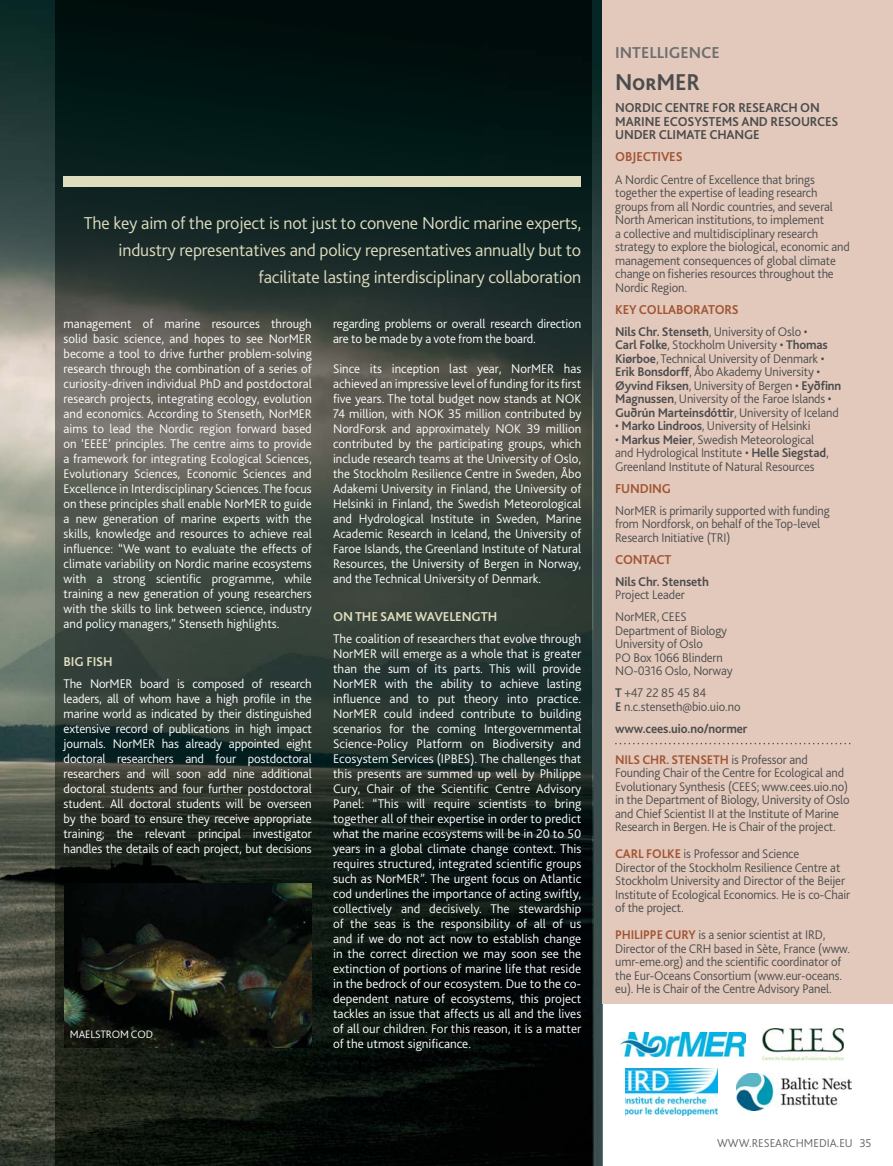
<style>
.page{position:relative;width:893px;height:1166px;background:#fff}
.page>*{position:absolute;margin:0;border:0;box-sizing:border-box;transform-origin:0 0}
.t1{font:700 24px "Bliss 2";letter-spacing:-.01em;color:#4c4c4e;scale:.96 1}
.t2{font:300 18px/27px "Bliss 2";letter-spacing:-.01em;color:#deddbe;text-align:right}
.t3{font:700 16.5px "Bliss 2";color:#6d6e70}
.t4{font:700 13.5px/13.5px "Bliss 2";letter-spacing:-.01em;color:#4c4c4e;scale:.96 1}
.t5{font:700 13.5px "Bliss 2";letter-spacing:-.01em;color:#a25434;scale:.96 1}
.t6{font:700 13.5px "Bliss 2";letter-spacing:-.01em;color:#deddbe}
.t7{font:300 13.2px/15px "Bliss 2";color:#fff;text-align:justify}
.t8{font:300 13.2px/13.5px "Bliss 2";letter-spacing:-.01em;color:#4c4c4e;scale:.96 1}
.t9{font:700 13.2px/13.5px "Bliss 2";letter-spacing:-.01em;color:#4c4c4e;scale:.96 1}
.t10{font:300 12px "Bliss 2";color:#636466}
.t11{font:300 11.25px "Bliss 2";letter-spacing:-.01em;color:#fff}
.s1{font-weight:700}
.s2{font-weight:300}
.s3{font-weight:700;color:#a25434}
</style>
<div class="page">
<img style="left:0;top:0;width:603px;height:1165px">
<img style="left:56px;top:0;width:536px;height:1165px">
<div style="left:64px;top:176px;width:517px;height:10px;background:#deddbe"></div>
<div style="left:603px;top:0;width:290px;height:1003px;background:#e2c9bb"></div>
<svg style="left:615px;top:742px;width:235px;height:2px"></svg>
<img style="left:64px;top:883px;width:247px;height:163px">
<img style="left:736px;top:1073px;width:115px;height:36px">
<img style="left:625px;top:1068px;width:92px;height:46px">
<img style="left:762px;top:1028px;width:82px;height:31px">
<img style="left:620px;top:1032px;width:126px;height:23px">
<p class="t2" style="left:84px;top:211px;width:499px">The key aim of the project is not just to convene Nordic marine experts, industry representatives and policy representatives annually but to facilitate lasting interdisciplinary collaboration</p>
<p class="t7" style="left:64px;top:317px;width:250px">management of marine resources through solid basic science, and hopes to see NorMER become a tool to drive further problem-solving research through the combination of a series of curiosity-driven individual PhD and postdoctoral research projects, integrating ecology, evolution and economics. According to Stenseth, NorMER aims to lead the Nordic region forward based on ‘EEEE’ principles. The centre aims to provide a framework for integrating Ecological Sciences, Evolutionary Sciences, Economic Sciences and Excellence in Interdisciplinary Sciences. The focus on these principles shall enable NorMER to guide a new generation of marine experts with the skills, knowledge and resources to achieve real influence: “We want to evaluate the effects of climate variability on Nordic marine ecosystems with a strong scientific programme, while training a new generation of young researchers with the skills to link between science, industry and policy managers,” Stenseth highlights.</p>
<p class="t6" style="left:64px;top:655px;width:51px">BIG FISH</p>
<p class="t7" style="left:64px;top:677px;width:250px">The NorMER board is composed of research leaders, all of whom have a high profile in the marine world as indicated by their distinguished extensive record of publications in high impact journals. NorMER has already appointed eight doctoral researchers and four postdoctoral researchers and will soon add nine additional doctoral students and four further postdoctoral student. All doctoral students will be overseen by the board to ensure they receive appropriate training; the relevant principal investigator handles the details of each project, but decisions</p>
<p class="t11" style="left:70px;top:1029px;width:85px">MAELSTROM COD</p>
<p class="t7" style="left:333px;top:317px;width:250px">regarding problems or overall research direction are to be made by a vote from the board.</p>
<p class="t7" style="left:333px;top:362px;width:250px">Since its inception last year, NorMER has achieved an impressive level of funding for its first five years. The total budget now stands at NOK 74 million, with NOK 35 million contributed by NordForsk and approximately NOK 39 million contributed by the participating groups, which include research teams at the University of Oslo, the Stockholm Resilience Centre in Sweden, Åbo Adakemi University in Finland, the University of Helsinki in Finland, the Swedish Meteorological and Hydrological Institute in Sweden, Marine Academic Research in Iceland, the University of Faroe Islands, the Greenland Institute of Natural Resources, the University of Bergen in Norway, and the Technical University of Denmark.</p>
<p class="t6" style="left:333px;top:610px;width:166px">ON THE SAME WAVELENGTH</p>
<p class="t7" style="left:333px;top:632px;width:250px">The coalition of researchers that evolve through NorMER will emerge as a whole that is greater than the sum of its parts. This will provide NorMER with the ability to achieve lasting influence and to put theory into practice.<br>NorMER could indeed contribute to building scenarios for the coming Intergovernmental Science-Policy Platform on Biodiversity and Ecosystem Services (IPBES). The challenges that this presents are summed up well by Philippe Cury, Chair of the Scientific Centre Advisory Panel: “This will require scientists to bring together all of their expertise in order to predict what the marine ecosystems will be in 20 to 50 years in a global climate change context. This requires structured, integrated scientific groups such as NorMER”. The urgent focus on Atlantic cod underlines the importance of acting swiftly, collectively and decisively. The stewardship of the seas is the responsibility of all of us and if we do not act now to establish change in the correct direction we may soon see the extinction of portions of marine life that reside in the bedrock of our ecosystem. Due to the co&shy;dependent nature of ecosystems, this project tackles an issue that affects us all and the lives of all our children. For this reason, it is a matter of the utmost significance.</p>
<p class="t3" style="left:615px;top:46px;width:106px">INTELLIGENCE</p>
<p class="t1" style="left:615px;top:73px;width:90px">NORMER</p>
<p class="t4" style="left:615px;top:102px;width:234px">NORDIC CENTRE FOR RESEARCH ON<br>MARINE ECOSYSTEMS AND RESOURCES<br>UNDER CLIMATE CHANGE</p>
<p class="t5" style="left:615px;top:152px;width:72px">OBJECTIVES</p>
<p class="t8" style="left:615px;top:174px;width:246px">A Nordic Centre of Excellence that brings together the expertise of leading research groups from all Nordic countries, and several North American institutions, to implement<br>a collective and multidisciplinary research strategy to explore the biological, economic and management consequences of global climate change on fisheries resources throughout the Nordic Region.</p>
<p class="t5" style="left:615px;top:304px;width:130px">KEY COLLABORATORS</p>
<p class="t8" style="left:615px;top:326px;width:237px"><span class="s1">Nils Chr. Stenseth</span>, University of Oslo •<br><span class="s1">Carl Folke</span>, Stockholm University • <span class="s1">Thomas Kiørboe</span>, Technical University of Denmark • <span class="s1">Erik Bonsdorff</span>, Åbo Akademy University • <span class="s1">Øyvind Fiksen</span>, University of Bergen • <span class="s1">Eyðfinn Magnussen</span>, University of the Faroe Islands • <span class="s1">Guðrún Marteinsdóttir</span>, University of Iceland</p>
<p class="t8" style="left:615px;top:420px;width:205px">• <span class="s1">Marko Lindroos</span>, University of Helsinki</p>
<p class="t8" style="left:615px;top:434px;width:224px">• <span class="s1">Markus Meier</span>, Swedish Meteorological and Hydrological Institute • <span class="s1">Helle Siegstad</span>,<br>Greenland Institute of Natural Resources</p>
<p class="t5" style="left:615px;top:483px;width:60px">FUNDING</p>
<p class="t8" style="left:615px;top:505px;width:225px">NorMER is primarily supported with funding from Nordforsk, on behalf of the Top-level<br>Research Initiative (TRI)</p>
<p class="t5" style="left:615px;top:554px;width:60px">CONTACT</p>
<p class="t9" style="left:615px;top:576px;width:99px">Nils Chr. Stenseth<br><span class="s2">Project Leader</span></p>
<p class="t8" style="left:615px;top:611px;width:124px">NorMER, CEES<br>Department of Biology<br>University of Oslo<br>PO Box 1066 Blindern<br>NO-0316 Oslo, Norway</p>
<p class="t8" style="left:615px;top:687px;width:132px"><span class="s1">T</span> +47 22 85 45 84<br><span class="s1">E</span> n.c.stenseth@bio.uio.no</p>
<p class="t9" style="left:615px;top:723px;width:139px">www.cees.uio.no/normer</p>
<p class="t8" style="left:615px;top:753px;width:246px"><span class="s3">NILS CHR. STENSETH</span> is Professor and Founding Chair of the Centre for Ecological and Evolutionary Synthesis (CEES; www.cees.uio.no) in the Department of Biology, University of Oslo and Chief Scientist II at the Institute of Marine Research in Bergen. He is Chair of the project.</p>
<p class="t8" style="left:615px;top:848px;width:246px"><span class="s3">CARL FOLKE</span> is Professor and Science<br>Director of the Stockholm Resilience Centre at Stockholm University and Director of the Beijer Institute of Ecological Economics. He is co-Chair of the project.</p>
<p class="t8" style="left:615px;top:929px;width:246px"><span class="s3">PHILIPPE CURY</span> is a senior scientist at IRD, Director of the CRH based in Sète, France (www. umr-eme.org) and the scientific coordinator of the Eur-Oceans Consortium (www.eur-oceans. eu). He is Chair of the Centre Advisory Panel.</p>
<p class="t10" style="left:717px;top:1138px;width:156px">WWW.RESEARCHMEDIA.EU 35</p>
</div>
